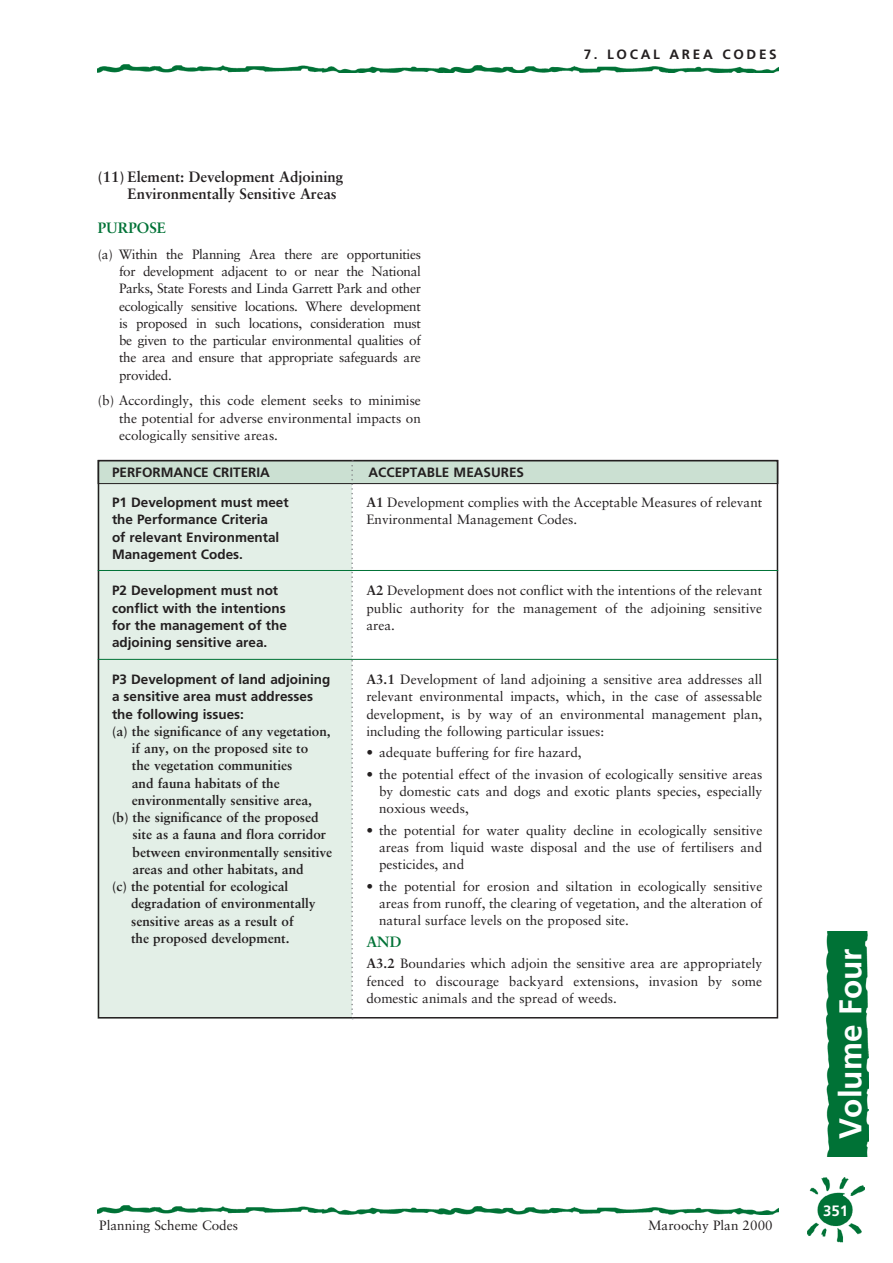
<style>
.page{position:relative;width:893px;height:1263px;background:#fff}
.page>*{position:absolute;margin:0;border:0;box-sizing:border-box;transform-origin:0 0}
.t1{font:700 31.5px "Frutiger";color:#fff}
.t2{font:700 15px/17.2px "Sabon";color:#231f20}
.t3{font:700 15px "Sabon";color:#007236}
.t4{font:700 15px "Frutiger";color:#fff}
.t5{font:13.5px/17.2px "Sabon";color:#231f20;text-align:justify}
.t6{font:700 13.5px "Sabon";color:#231f20}
.t7{font:700 13.5px/17.2px "Frutiger";color:#231f20}
.t8{font:700 13.5px "Frutiger";letter-spacing:.2em;color:#231f20}
.s1{font-weight:700}
</style>
<div class="page">
<img style="left:807px;top:1177px;width:58px;height:65px">
<img style="left:98px;top:1205px;width:680px;height:9px">
<img style="left:98px;top:64px;width:680px;height:9px">
<img style="left:826px;top:931px;width:42px;height:225px">
<div style="left:98px;top:460px;width:254px;height:558px;background:#e3efe7"></div>
<div style="left:98px;top:460px;width:680px;height:24px;background:#cbe0d2"></div>
<div style="left:98px;top:460px;width:680px;height:24px;border:1px solid #231f20"></div>
<svg style="left:351px;top:460px;width:2px;height:559px"></svg>
<hr style="left:98px;top:570px;width:680px;height:1px;background:#007236">
<hr style="left:98px;top:659px;width:680px;height:1px;background:#007236">
<p class="t8" style="left:584px;top:46px;width:195px">7. LOCAL AREA CODES</p>
<p class="t2" style="left:128px;top:167px;width:217px;text-indent:-30px">(11) Element: Development Adjoining<br>Environmentally Sensitive Areas</p>
<p class="t3" style="left:98px;top:219px;width:70px">PURPOSE</p>
<p class="t5" style="left:119px;top:245px;width:303px;text-indent:-21px">(a) Within the Planning Area there are opportunities for development adjacent to or near the National Parks, State Forests and Linda Garrett Park and other ecologically sensitive locations. Where development is proposed in such locations, consideration must be given to the particular environmental qualities of the area and ensure that appropriate safeguards are provided.</p>
<p class="t5" style="left:119px;top:392px;width:303px;text-indent:-21px">(b) Accordingly, this code element seeks to minimise the potential for adverse environmental impacts on ecologically sensitive areas.</p>
<p class="t7" style="left:112px;top:464px;width:159px">PERFORMANCE CRITERIA</p>
<p class="t7" style="left:368px;top:464px;width:157px">ACCEPTABLE MEASURES</p>
<p class="t7" style="left:112px;top:493px;width:178px">P1 Development must meet the Performance Criteria<br>of relevant Environmental<br>Management Codes.</p>
<p class="t5" style="left:366px;top:493px;width:397px"><span class="s1">A1</span> Development complies with the Acceptable Measures of relevant<br>Environmental Management Codes.</p>
<p class="t7" style="left:112px;top:582px;width:176px">P2 Development must not conflict with the intentions for the management of the adjoining sensitive area.</p>
<p class="t5" style="left:366px;top:582px;width:397px"><span class="s1">A2</span> Development does not conflict with the intentions of the relevant public authority for the management of the adjoining sensitive area.</p>
<p class="t7" style="left:112px;top:671px;width:220px">P3 Development of land adjoining a sensitive area must addresses the following issues:</p>
<p class="t6" style="left:112px;top:723px;width:220px">(a) the significance of any vegetation,</p>
<p class="t6" style="left:132px;top:740px;width:178px">if any, on the proposed site to</p>
<p class="t6" style="left:132px;top:757px;width:162px">the vegetation communities</p>
<p class="t6" style="left:132px;top:774px;width:149px">and fauna habitats of the</p>
<p class="t6" style="left:132px;top:792px;width:182px">environmentally sensitive area,</p>
<p class="t6" style="left:112px;top:809px;width:208px">(b) the significance of the proposed</p>
<p class="t6" style="left:133px;top:826px;width:195px">site as a fauna and flora corridor</p>
<p class="t6" style="left:133px;top:843px;width:201px">between environmentally sensitive</p>
<p class="t6" style="left:133px;top:861px;width:173px">areas and other habitats, and</p>
<p class="t6" style="left:112px;top:878px;width:178px">(c) the potential for ecological</p>
<p class="t6" style="left:131px;top:895px;width:186px">degradation of environmentally</p>
<p class="t6" style="left:131px;top:912px;width:164px">sensitive areas as a result of</p>
<p class="t6" style="left:131px;top:930px;width:160px">the proposed development.</p>
<p class="t5" style="left:366px;top:671px;width:397px"><span class="s1">A3.1</span> Development of land adjoining a sensitive area addresses all relevant environmental impacts, which, in the case of assessable development, is by way of an environmental management plan, including the following particular issues:</p>
<p class="t5" style="left:366px;top:744px;width:217px">• adequate buffering for fire hazard,</p>
<p class="t5" style="left:379px;top:765px;width:385px;text-indent:-13px">• the potential effect of the invasion of ecologically sensitive areas by domestic cats and dogs and exotic plants species, especially noxious weeds,</p>
<p class="t5" style="left:379px;top:821px;width:385px;text-indent:-13px">• the potential for water quality decline in ecologically sensitive areas from liquid waste disposal and the use of fertilisers and pesticides, and</p>
<p class="t5" style="left:379px;top:877px;width:385px;text-indent:-13px">• the potential for erosion and siltation in ecologi cally sensitive areas from runoff, the clearing of vegetation, and the alteration of natural surface levels on the proposed site.</p>
<p class="t3" style="left:366px;top:932px;width:36px">AND</p>
<p class="t5" style="left:366px;top:955px;width:397px"><span class="s1">A3.2</span> Boundaries which adjoin the sensitive area are appropriately fenced to discourage backyard extensions, invasion by some domestic animals and the spread of weeds.</p>
<p class="t5" style="left:99px;top:1217px;width:140px">Planning Scheme Codes</p>
<p class="t5" style="left:648px;top:1217px;width:126px">Maroochy Plan 2000</p>
<h1 class="t1" style="left:832px;top:1139px;width:191px;rotate:-90deg">Volume Four</h1>
<p class="t4" style="left:823px;top:1202px;width:27px">351</p>
</div>
